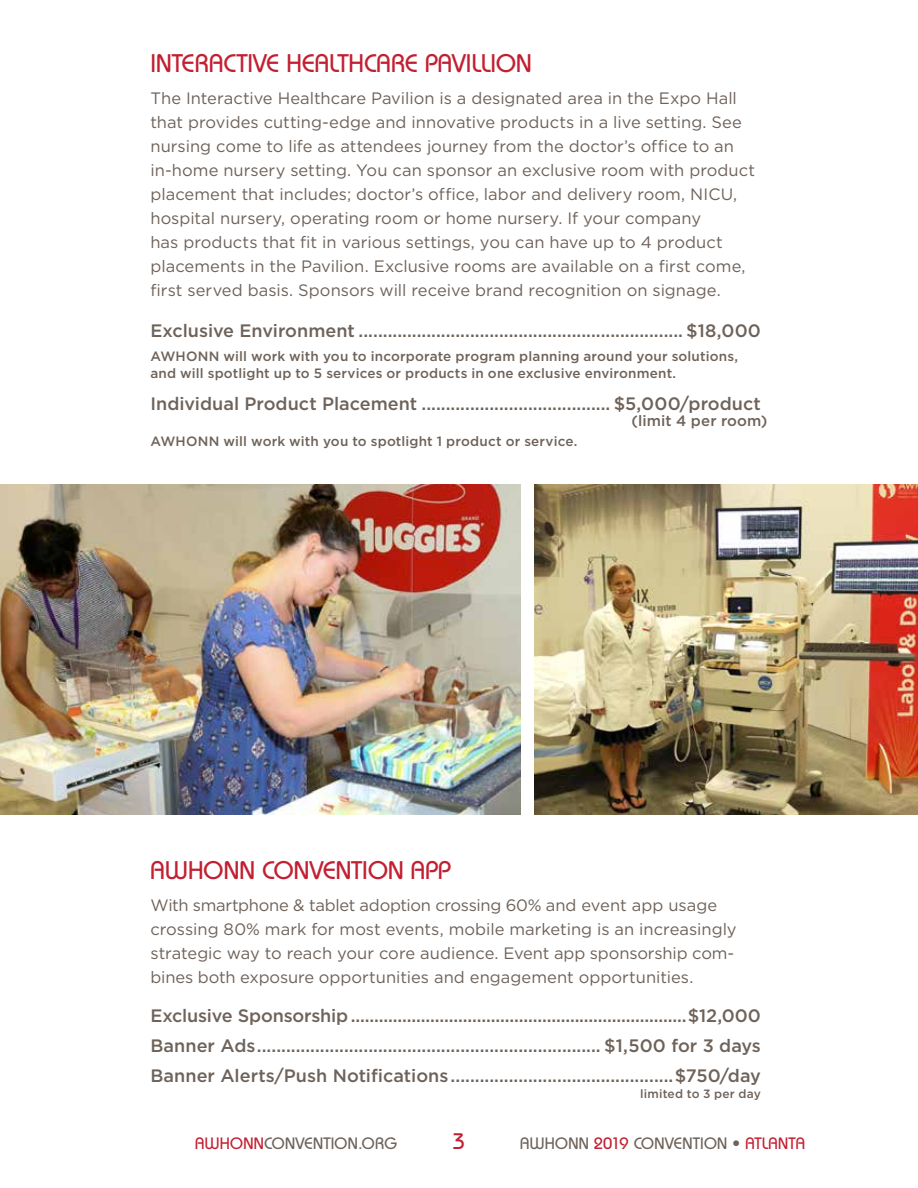
<style>
.page{position:relative;width:918px;height:1188px;background:#fff}
.page>*{position:absolute;margin:0;border:0;box-sizing:border-box;transform-origin:0 0}
.t1{font:500 25.5px "Bauhaus Std";color:#c22032}
.t2{font:500 22.5px "Bauhaus Std";color:#c22032}
.t3{font:500 18px/30px "Gotham";color:#6e6259;text-align:justify}
.t4{font:16.5px/24px "Gotham";color:#6e6259}
.t5{font:500 16.5px "Bauhaus Std";letter-spacing:.015em;color:#6e6259}
.t6{font:500 15px "Gotham";letter-spacing:.01em;color:#6e6259}
.t7{font:500 13.5px/16.5px "Gotham";letter-spacing:.01em;color:#6e6259}
.t8{font:500 12px "Gotham";letter-spacing:.015em;color:#6e6259}
.s1{color:#c22032}
</style>
<div class="page">
<img style="left:0;top:484px;width:520px;height:330px">
<img style="left:535px;top:484px;width:383px;height:330px">
<h1 class="t1" style="left:150px;top:48px;width:383px">INTERACTIVE HEALTHCARE PAVILLION</h1>
<p class="t4" style="left:150px;top:86px;width:606px">The Interactive Healthcare Pavilion is a designated area in the Expo Hall that provides cutting-edge and innovative products in a live setting. See nursing come to life as attendees journey from the doctor’s office to an in-home nursery setting. You can sponsor an exclusive room with product placement that includes; doctor’s office, labor and delivery room, NICU, hospital nursery, operating room or home nursery. If your company<br>has products that fit in various settings, you can have up to 4 product placements in the Pavilion. Exclusive rooms are available on a first come, first served basis. Sponsors will receive brand recognition on signage.</p>
<p class="t3" style="left:150px;top:315px;width:612px">Exclusive Environment ................................................................... $18,000</p>
<p class="t7" style="left:150px;top:348px;width:589px">AWHONN will work with you to incorporate program planning around your solutions, and will spotlight up to 5 services or products in one exclusive environment.</p>
<p class="t3" style="left:150px;top:388px;width:612px">Individual Product Placement ....................................... $5,000/product</p>
<p class="t6" style="left:632px;top:413px;width:137px">(limit 4 per room)</p>
<p class="t7" style="left:150px;top:433px;width:428px">AWHONN will work with you to spotlight 1 product or service.</p>
<h1 class="t1" style="left:150px;top:855px;width:302px">AWHONN CONVENTION APP</h1>
<p class="t4" style="left:150px;top:893px;width:588px">With smartphone &amp; tablet adoption crossing 60% and event app usage crossing 80% mark for most events, mobile marketing is an increasingly strategic way to reach your core audience. Event app sponsorship com&shy;bines both exposure opportunities and engagement opportunities.</p>
<p class="t3" style="left:150px;top:1000px;width:612px">Exclusive Sponsorship ........................................................................$12,000<br>Banner Ads....................................................................... $1,500 for 3 days Banner Alerts/Push Notifications ..............................................$750/day</p>
<p class="t8" style="left:640px;top:1087px;width:122px">limited to 3 per day</p>
<p class="t5" style="left:195px;top:1134px;width:204px"><span class="s1">AWHONN</span>CONVENTION.ORG</p>
<h2 class="t2" style="left:452px;top:1128px;width:14px">3</h2>
<p class="t5" style="left:520px;top:1134px;width:286px">AWHONN <span class="s1">2019</span> CONVENTION • <span class="s1">ATLANTA</span></p>
</div>
